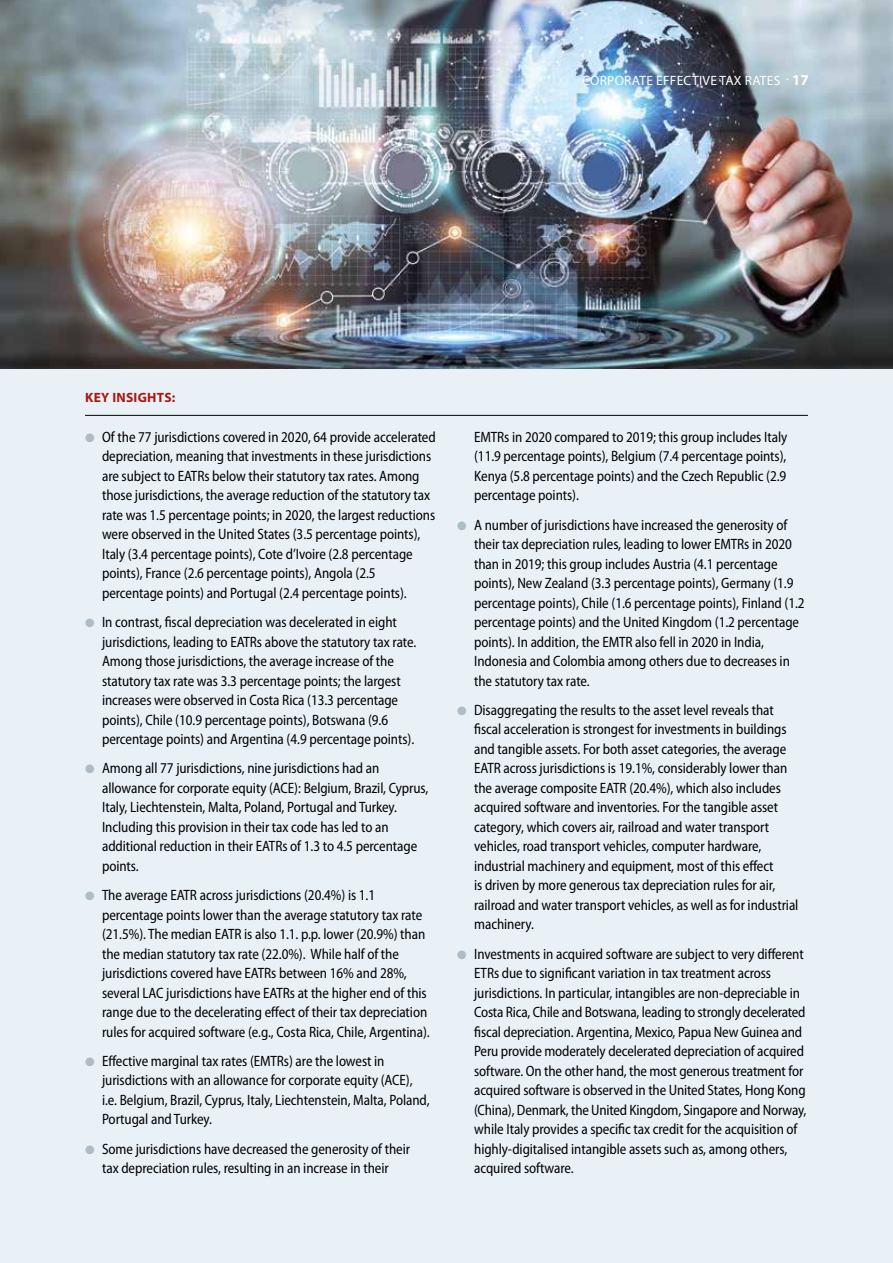
<style>
.page{position:relative;width:893px;height:1263px;background:#fff}
.page>*{position:absolute;margin:0;border:0;box-sizing:border-box;transform-origin:0 0}
.t1{font:semi-condensed 15px/19.5px "Myriad Pro";letter-spacing:-.005em;color:#000;scale:.95 1}
.t2{font:13.5px "Myriad Pro";letter-spacing:.02em;color:#fff}
.t3{font:700 13.5px "Myriad Pro";letter-spacing:.02em;color:#a81815}
.s1{font-weight:700;font-size:15px}
.s2{color:#aebcc5}
</style>
<div class="page">
<img style="left:0;top:0;width:893px;height:370px">
<div style="left:0;top:370px;width:893px;height:893px;background:#eaf1f6"></div>
<hr style="left:85px;top:415px;width:723px;height:1px;background:#000">
<p class="t2" style="left:582px;top:72px;width:228px">CORPORATE EFFECTIVE TAX RATES . <span class="s1">17</span></p>
<p class="t3" style="left:85px;top:389px;width:92px">KEY INSIGHTS:</p>
<p class="t1" style="left:102px;top:427px;width:353px;text-indent:-17px"><span class="s2">●</span> Of the 77 jurisdictions covered in 2020, 64 provide accelerated depreciation, meaning that investments in these jurisdictions are subject to EATRs below their statutory tax rates. Among those jurisdictions, the average reduction of the statutory tax rate was 1.5 percentage points; in 2020, the largest reductions were observed in the United States (3.5 percentage points), Italy (3.4 percentage points), Cote d’Ivoire (2.8 percentage points), France (2.6 percentage points), Angola (2.5 percentage points) and Portugal (2.4 percentage points).</p>
<p class="t1" style="left:102px;top:613px;width:332px;text-indent:-17px"><span class="s2">●</span> In contrast, fiscal depreciation was decelerated in eight jurisdictions, leading to EATRs above the statutory tax rate.<br>Among those jurisdictions, the average increase of the statutory tax rate was 3.3 percentage points; the largest increases were observed in Costa Rica (13.3 percentage points), Chile (10.9 percentage points), Botswana (9.6 percentage points) and Argentina (4.9 percentage points).</p>
<p class="t1" style="left:102px;top:759px;width:345px;text-indent:-17px"><span class="s2">●</span> Among all 77 jurisdictions, nine jurisdictions had an allowance for corporate equity (ACE): Belgium, Brazil, Cyprus, Italy, Liechtenstein, Malta, Poland, Portugal and Turkey.<br>Including this provision in their tax code has led to an additional reduction in their EATRs of 1.3 to 4.5 percentage points.</p>
<p class="t1" style="left:102px;top:886px;width:346px;text-indent:-17px"><span class="s2">●</span> The average EATR across jurisdictions (20.4%) is 1.1 percentage points lower than the average statutory tax rate (21.5%). The median EATR is also 1.1. p.p. lower (20.9%) than the median statutory tax rate (22.0%). While half of the jurisdictions covered have EATRs between 16% and 28%, several LAC jurisdictions have EATRs at the higher end of this range due to the decelerating effect of their tax depreciation rules for acquired software (e.g., Costa Rica, Chile, Argentina).</p>
<p class="t1" style="left:102px;top:1051px;width:346px;text-indent:-17px"><span class="s2">●</span> Effective marginal tax rates (EMTRs) are the lowest in jurisdictions with an allowance for corporate equity (ACE), i.e. Belgium, Brazil, Cyprus, Italy, Liechtenstein, Malta, Poland, Portugal and Turkey.</p>
<p class="t1" style="left:85px;top:1139px;width:344px;text-align:center"><span class="s2">●</span> Some jurisdictions have decreased the generosity of their tax depreciation rules, resulting in an increase in their</p>
<p class="t1" style="left:474px;top:427px;width:331px;text-align:justify">EMTRs in 2020 compared to 2019; this group includes Italy (11.9 percentage points), Belgium (7.4 percentage points), Kenya (5.8 percentage points) and the Czech Republic (2.9 percentage points).</p>
<p class="t1" style="left:474px;top:515px;width:349px;text-indent:-17px"><span class="s2">●</span> A number of jurisdictions have increased the generosity of their tax depreciation rules, leading to lower EMTRs in 2020 than in 2019; this group includes Austria (4.1 percentage points), New Zealand (3.3 percentage points), Germany (1.9 percentage points), Chile (1.6 percentage points), Finland (1.2 percentage points) and the United Kingdom (1.2 percentage points). In addition, the EMTR also fell in 2020 in India, Indonesia and Colombia among others due to decreases in the statutory tax rate.</p>
<p class="t1" style="left:474px;top:700px;width:343px;text-indent:-17px"><span class="s2">●</span> Disaggregating the results to the asset level reveals that fiscal acceleration is strongest for investments in buildings and tangible assets. For both asset categories, the average EATR across jurisdictions is 19.1%, considerably lower than the average composite EATR (20.4%), which also includes acquired software and inventories. For the tangible asset category, which covers air, railroad and water transport vehicles, road transport vehicles, computer hardware, industrial machinery and equipment, most of this effect<br>is driven by more generous tax depreciation rules for air, railroad and water transport vehicles, as well as for industrial machinery.</p>
<p class="t1" style="left:474px;top:944px;width:351px;text-indent:-17px"><span class="s2">●</span> Investments in acquired software are subject to very different ETRs due to significant variation in tax treatment across jurisdictions. In particular, intangibles are non-depreciable in Costa Rica, Chile and Botswana, leading to strongly decelerated fiscal depreciation. Argentina, Mexico, Papua New Guinea and Peru provide moderately decelerated depreciation of acquired software. On the other hand, the most generous treatment for acquired software is observed in the United States, Hong Kong (China), Denmark, the United Kingdom, Singapore and Norway, while Italy provides a specific tax credit for the acquisition of highly-digitalised intangible assets such as, among others, acquired software.</p>
</div>
